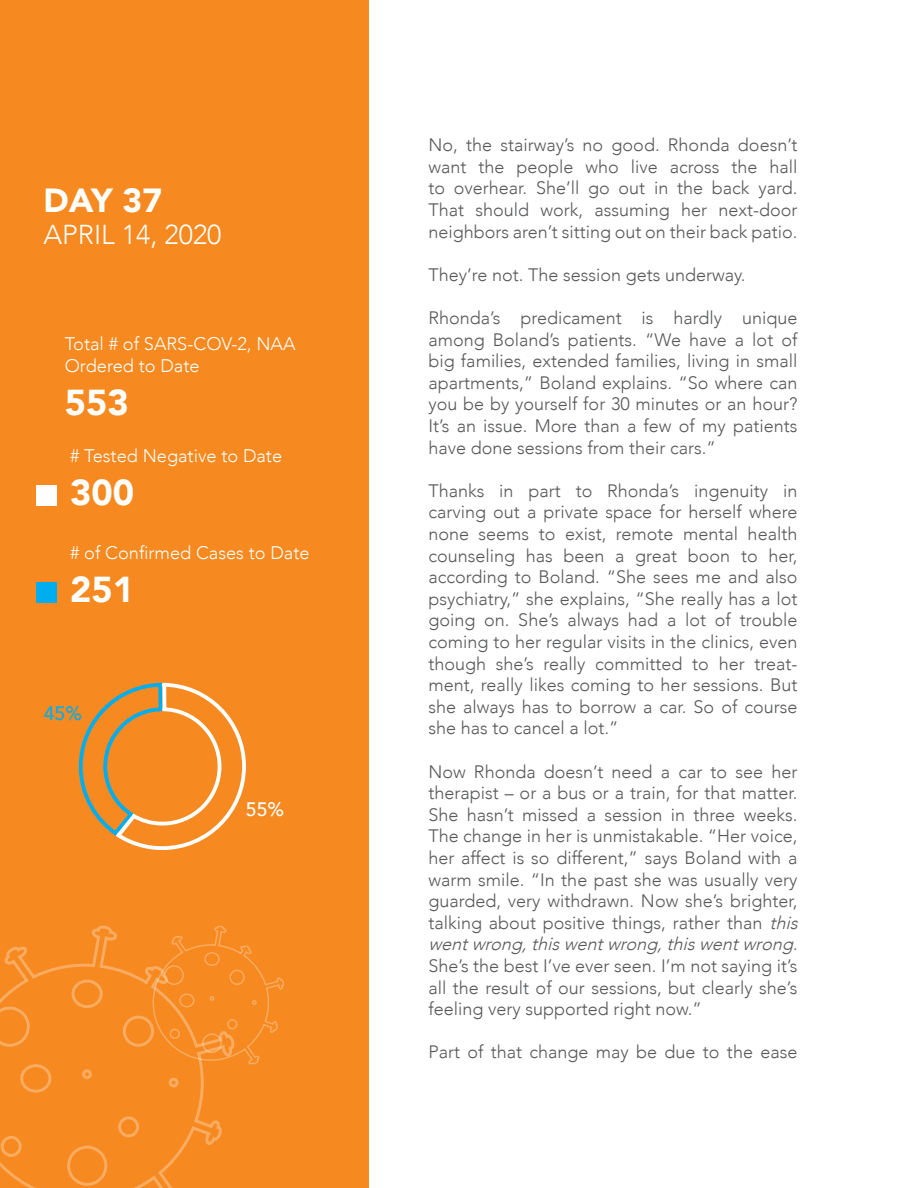
<style>
.page{position:relative;width:918px;height:1188px;background:#fff}
.page>*{position:absolute;margin:0;border:0;box-sizing:border-box;transform-origin:0 0}
.t1{font:900 36px "Avenir";color:#fff}
.t2{font:900 33.45px "Avenir";color:#fff}
.t3{font:300 27.3px "Avenir";color:#fff}
.t4{font:500 19.5px "Avenir";color:#00aeef}
.t5{font:500 19.5px "Avenir";color:#fff}
.t6{font:300 18.15px/21.9px "Avenir";color:#fff}
.t7{font:300 18px/21.6px "Avenir";color:#57585a;text-align:justify}
.s1{font-style:italic}
</style>
<div class="page">
<div style="left:0;top:0;width:369px;height:1188px;background:#f6891f"></div>
<svg style="left:0;top:925px;width:222px;height:263px"></svg>
<svg style="left:152px;top:925px;width:132px;height:141px"></svg>
<svg style="left:78px;top:682px;width:168px;height:168px"></svg>
<div style="left:36px;top:485px;width:21px;height:21px;background:#fff"></div>
<div style="left:36px;top:583px;width:21px;height:20px;background:#00aeef"></div>
<p class="t2" style="left:43px;top:171px;width:120px">DAY 37</p>
<p class="t3" style="left:43px;top:219px;width:180px">APRIL 14, 2020</p>
<p class="t6" style="left:65px;top:333px;width:232px">Total # of SARS-COV-2, NAA<br>Ordered to Date</p>
<p class="t1" style="left:65px;top:372px;width:65px">553</p>
<p class="t6" style="left:70px;top:445px;width:214px"># Tested Negative to Date</p>
<p class="t1" style="left:70px;top:462px;width:65px">300</p>
<p class="t6" style="left:70px;top:542px;width:241px"># of Confirmed Cases to Date</p>
<p class="t1" style="left:70px;top:559px;width:65px">251</p>
<p class="t4" style="left:44px;top:696px;width:40px">45%</p>
<p class="t5" style="left:246px;top:792px;width:40px">55%</p>
<p class="t7" style="left:428px;top:134px;width:371px">No, the stairway’s no good. Rhonda doesn’t want the people who live across the hall to overhear. She’ll go out in the back yard.<br>That should work, assuming her next-door neighbors aren’t sitting out on their back patio.</p>
<p class="t7" style="left:428px;top:264px;width:319px">They’re not. The session gets underway.</p>
<p class="t7" style="left:428px;top:307px;width:371px">Rhonda’s predicament is hardly unique among Boland’s patients. “We have a lot of big families, extended families, living in small apartments,” Boland explains. “So where can you be by yourself for 30 minutes or an hour?<br>It’s an issue. More than a few of my patients have done sessions from their cars.”</p>
<p class="t7" style="left:428px;top:480px;width:371px">Thanks in part to Rhonda’s ingenuity in carving out a private space for herself where none seems to exist, remote mental health counseling has been a great boon to her, according to Boland. “She sees me and also psychiatry,” she explains, “She really has a lot going on. She’s always had a lot of trouble coming to her regular visits in the clinics, even though she’s really committed to her treat&shy;ment, really likes coming to her sessions. But she always has to borrow a car. So of course she has to cancel a lot.”</p>
<p class="t7" style="left:428px;top:761px;width:376px;text-align:left">Now Rhonda doesn’t need a car to see her therapist – or a bus or a train, for that matter.<br>She hasn’t missed a session in three weeks.<br>The change in her is unmistakable. “Her voice, her affect is so different,” says Boland with a warm smile. “In the past she was usually very guarded, very withdrawn. Now she’s brighter, talking about positive things, rather than <span class="s1">this wentwrong,thiswentwrong,thiswentwrong.<br></span>She’s the best I’ve ever seen. I’m not saying it’s all the result of our sessions, but clearly she’s feeling very supported right now.”</p>
<p class="t7" style="left:428px;top:1041px;width:371px">Part of that change may be due to the ease</p>
</div>
